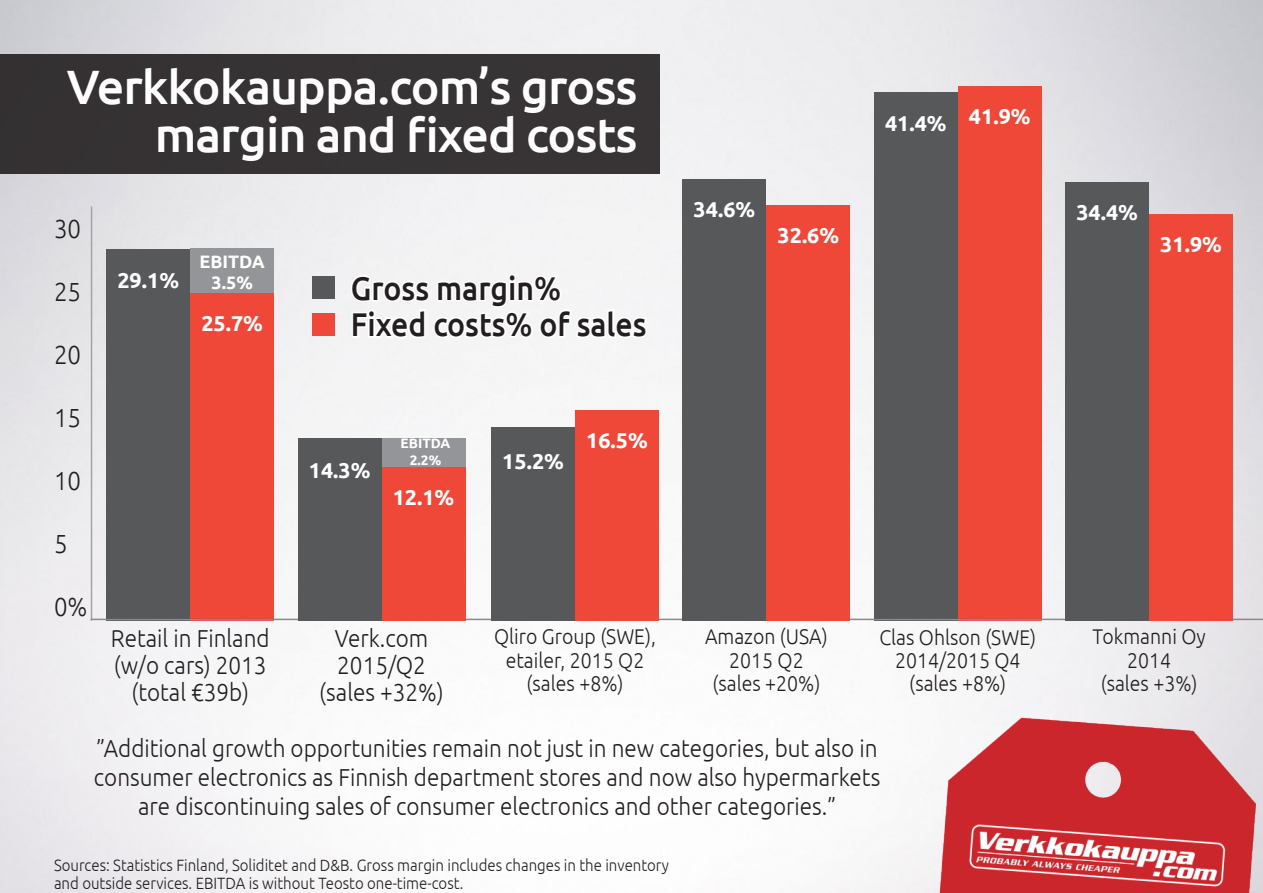
<style>
.page{position:relative;width:1263px;height:893px;background:#fff}
.page>*{position:absolute;margin:0;border:0;box-sizing:border-box;transform-origin:0 0}
.t1{font:500 48.3px/48.3px "Ubuntu";letter-spacing:-.02em;color:#fff;text-align:right}
.t2{font:500 32.85px "Ubuntu";color:#231f20;scale:.92 1}
.t3{font:300 26.1px "Ubuntu";color:#231f20;scale:.92 1}
.t4{font:300 24.6px/27px "Ubuntu";color:#231f20;text-align:center;scale:.92 1}
.t5{font:700 21.45px "Ubuntu";color:#fff}
.t6{font:300 21.3px/23.4px "Ubuntu";color:#231f20;text-align:center;scale:.92 1}
.t7{font:700 18px/21.6px "Ubuntu";color:#fff;text-align:center}
.t8{font:300 16.35px/18px "Ubuntu";color:#231f20;scale:.92 1}
.t9{font:700 13.65px/16.4px "Ubuntu";color:#fff;text-align:center}
</style>
<div class="page">
<img style="left:0;top:0;width:1263px;height:893px">
<div style="left:958px;top:86px;width:84px;height:535px;background:#ef4838"></div>
<div style="left:874px;top:93px;width:84px;height:528px;background:#57585a"></div>
<div style="left:0;top:54px;width:659px;height:120px;background:#373334"></div>
<hr style="left:91px;top:206px;width:1px;height:415px;background:#fff">
<div style="left:106px;top:250px;width:84px;height:371px;background:#57585a"></div>
<div style="left:190px;top:293px;width:84px;height:328px;background:#ef4838"></div>
<hr style="left:91px;top:619px;width:1172px;height:1px;background:#fff">
<div style="left:190px;top:248px;width:84px;height:45px;background:#939598"></div>
<div style="left:1149px;top:214px;width:84px;height:407px;background:#ef4838"></div>
<div style="left:1065px;top:182px;width:84px;height:439px;background:#57585a"></div>
<div style="left:575px;top:410px;width:84px;height:211px;background:#ef4838"></div>
<div style="left:491px;top:427px;width:84px;height:194px;background:#57585a"></div>
<svg style="left:349px;top:271px;width:300px;height:70px"></svg>
<div style="left:312px;top:276px;width:23px;height:22px;background:#57585a"></div>
<div style="left:312px;top:313px;width:23px;height:23px;background:#ef4838"></div>
<div style="left:298px;top:438px;width:84px;height:183px;background:#57585a"></div>
<div style="left:382px;top:466px;width:83px;height:155px;background:#ef4838"></div>
<div style="left:382px;top:438px;width:83px;height:28px;background:#939598"></div>
<div style="left:766px;top:205px;width:84px;height:416px;background:#ef4838"></div>
<div style="left:682px;top:179px;width:84px;height:442px;background:#57585a"></div>
<img style="left:920px;top:698px;width:343px;height:195px">
<p class="t1" style="left:67px;top:61px;width:572px">Verkkokauppa.com’s gross margin and fixed costs</p>
<p class="t3" style="left:54px;top:213px;width:31px">30</p>
<p class="t3" style="left:54px;top:276px;width:31px">25</p>
<p class="t3" style="left:54px;top:339px;width:31px">20</p>
<p class="t3" style="left:54px;top:402px;width:31px">15</p>
<p class="t3" style="left:54px;top:465px;width:31px">10</p>
<p class="t3" style="left:54px;top:528px;width:16px">5</p>
<p class="t3" style="left:54px;top:591px;width:38px">0%</p>
<p class="t5" style="left:117px;top:267px;width:63px">29.1%</p>
<p class="t7" style="left:199px;top:250px;width:67px">EBITDA<br>3.5%</p>
<p class="t5" style="left:201px;top:310px;width:63px">25.7%</p>
<p class="t4" style="left:111px;top:624px;width:174px">Retail in Finland</p>
<p class="t4" style="left:114px;top:651px;width:167px">(w/o cars) 2013 (total €39b)</p>
<p class="t2" style="left:351px;top:267px;width:230px">Gross margin%</p>
<p class="t2" style="left:351px;top:304px;width:323px">Fixed costs% of sales</p>
<p class="t5" style="left:309px;top:458px;width:63px">14.3%</p>
<p class="t9" style="left:401px;top:435px;width:51px">EBITDA<br>2.2%</p>
<p class="t5" style="left:393px;top:484px;width:63px">12.1%</p>
<p class="t5" style="left:502px;top:448px;width:63px">15.2%</p>
<p class="t5" style="left:586px;top:428px;width:63px">16.5%</p>
<p class="t4" style="left:335px;top:624px;width:103px">Verk.com</p>
<p class="t4" style="left:319px;top:651px;width:137px">2015/Q2 (sales +32%)</p>
<p class="t6" style="left:494px;top:625px;width:177px">Qliro Group (SWE),</p>
<p class="t6" style="left:506px;top:648px;width:152px">etailer, 2015 Q2 (sales +8%)</p>
<p class="t5" style="left:694px;top:197px;width:63px">34.6%</p>
<p class="t5" style="left:777px;top:222px;width:63px">32.6%</p>
<p class="t6" style="left:705px;top:625px;width:135px">Amazon (USA)</p>
<p class="t6" style="left:729px;top:648px;width:83px">2015 Q2</p>
<p class="t6" style="left:712px;top:671px;width:119px">(sales +20%)</p>
<p class="t5" style="left:885px;top:110px;width:63px">41.4%</p>
<p class="t5" style="left:969px;top:104px;width:63px">41.9%</p>
<p class="t6" style="left:879px;top:625px;width:172px">Clas Ohlson (SWE)</p>
<p class="t6" style="left:895px;top:648px;width:138px">2014/2015 Q4</p>
<p class="t6" style="left:909px;top:672px;width:107px">(sales +8%)</p>
<p class="t4" style="left:97px;top:734px;width:850px">”Additional growth opportunities remain not just in new categories, but also in</p>
<p class="t4" style="left:94px;top:763px;width:856px">consumer electronics as Finnish department stores and now also hypermarkets</p>
<p class="t4" style="left:138px;top:792px;width:760px">are discontinuing sales of consumer electronics and other categories.”</p>
<p class="t8" style="left:54px;top:855px;width:670px">Sources: Statistics Finland, Soliditet and D&amp;B. Gross margin includes changes in the inventory and outside services. EBITDA is without Teosto one-time-cost.</p>
<p class="t5" style="left:1076px;top:199px;width:63px">34.4%</p>
<p class="t5" style="left:1160px;top:231px;width:63px">31.9%</p>
<p class="t6" style="left:1092px;top:625px;width:125px">Tokmanni Oy</p>
<p class="t6" style="left:1101px;top:648px;width:107px">2014 (sales +3%)</p>
</div>
